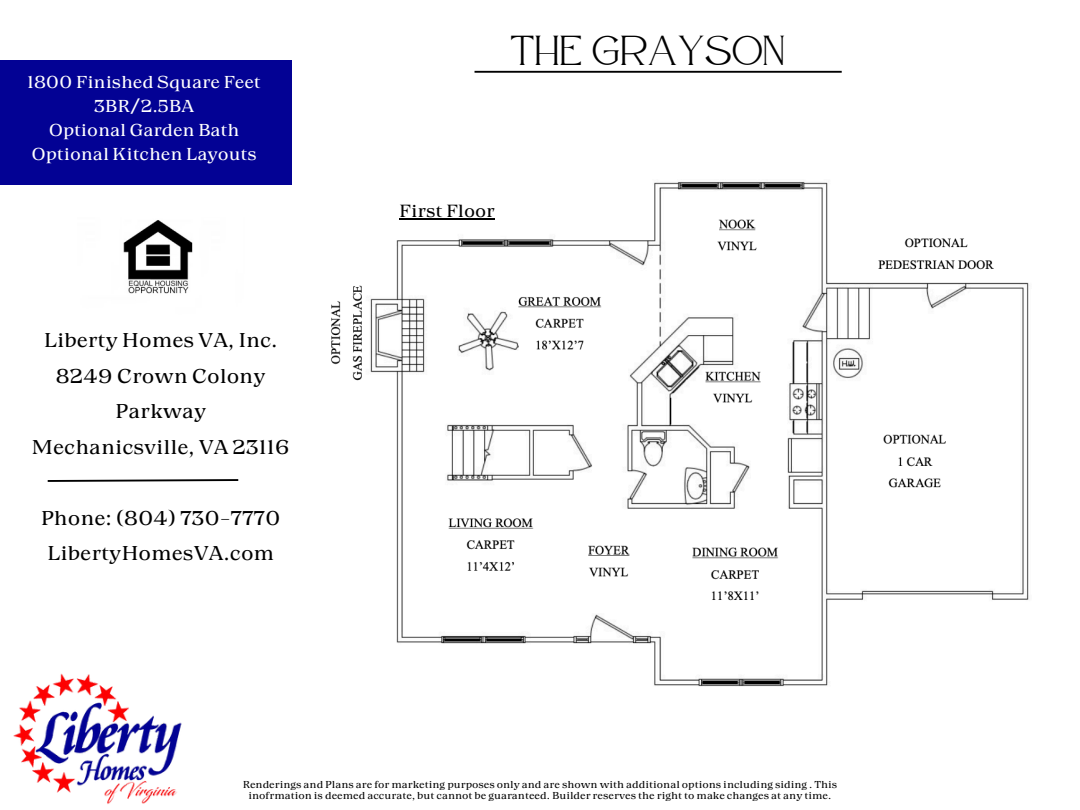
<style>
.page{position:relative;width:1080px;height:810px;background:#fff}
.page>*{position:absolute;margin:0;border:0;box-sizing:border-box;transform-origin:0 0}
.t1{font:41.88px "Atteron";color:#000}
.t2{font:19.81px/35.5px "Grand Cru Regular S";color:#000;text-align:center}
.t3{font:17.5px "Grand Cru Regular S";color:#000}
.t4{font:17.12px/23.9px "Grand Cru Regular S";letter-spacing:-.005em;color:#fff;text-align:center}
.t5{font:10px/10.3px "Grand Cru Regular S";color:#000;text-align:center}
</style>
<div class="page">
<hr style="left:475px;top:71px;width:367px;height:2px;background:#000">
<div style="left:0;top:60px;width:292px;height:125px;background:#030294"></div>
<svg style="left:47px;top:479px;width:192px;height:3px"></svg>
<img style="left:123px;top:220px;width:70px;height:74px">
<img style="left:13px;top:673px;width:169px;height:131px">
<img style="left:330px;top:181px;width:699px;height:506px">
<div style="left:307px;top:155px;width:243px;height:77px;background:#fff"></div>
<hr style="left:399px;top:218px;width:96px;height:2px;background:#000">
<h2 class="t4" style="left:27px;top:70px;width:235px">1800 Finished Square Feet<br>3BR/2.5BA<br>Optional Garden Bath<br>Optional Kitchen Layouts</h2>
<h3 class="t2" style="left:32px;top:322px;width:260px">Liberty Homes VA, Inc.<br>8249 Crown Colony<br>Parkway<br>Mechanicsville, VA 23116</h3>
<h3 class="t2" style="left:41px;top:500px;width:242px">Phone: (804) 730-7770<br>LibertyHomesVA.com</h3>
<h1 class="t1" style="left:510px;top:26px;width:276px">THE GRAYSON</h1>
<p class="t3" style="left:399px;top:200px;width:97px">First Floor</p>
<p class="t5" style="left:243px;top:780px;width:596px">Renderings and Plans are for marketing purposes only and are shown with additional options including siding . This inofrmation is deemed accurate, but cannot be guaranteed. Builder reserves the right to make changes at any time.</p>
</div>
